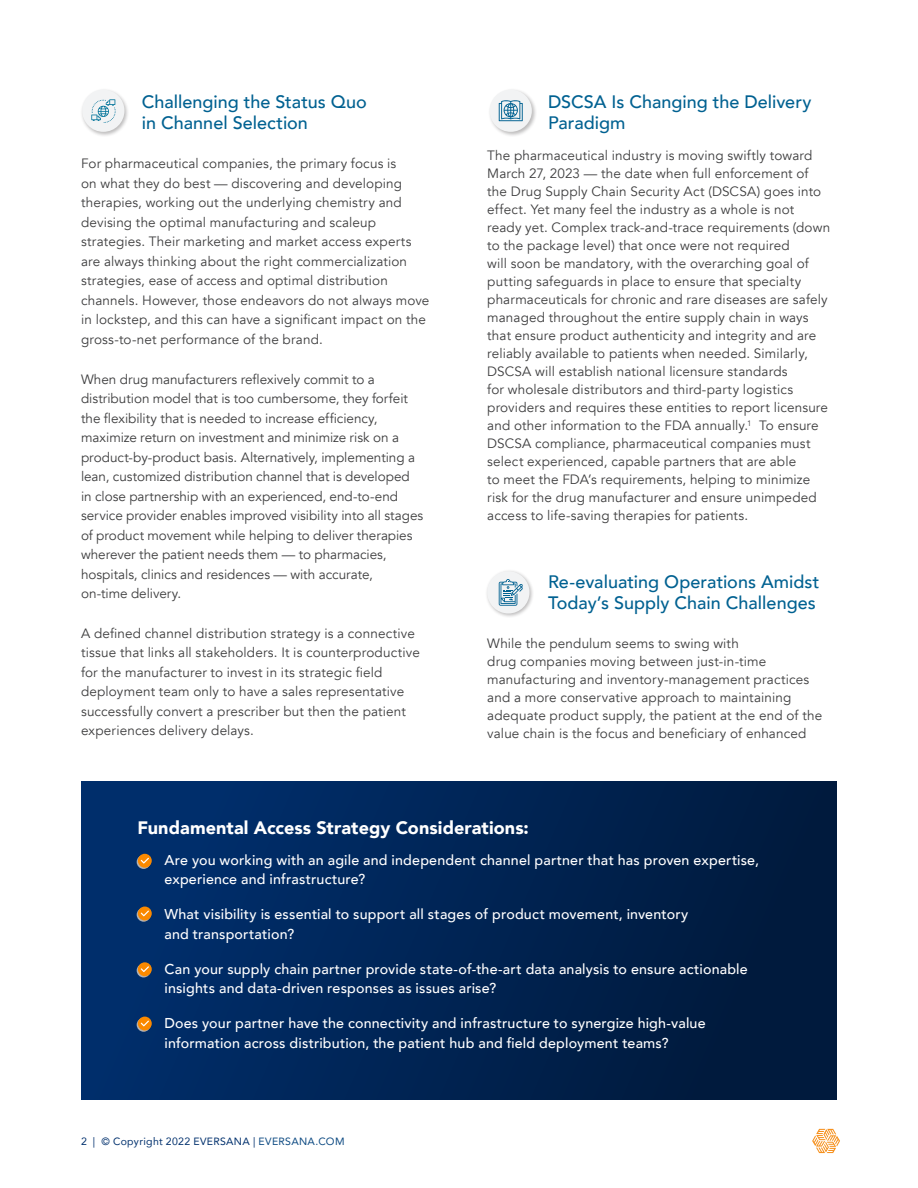
<style>
.page{position:relative;width:918px;height:1188px;background:#fff}
.page>*{position:absolute;margin:0;border:0;box-sizing:border-box;transform-origin:0 0}
.Copy{font:500 18px/21px "Avenir";color:#006191}
.Copy-2{font:900 18px "Avenir";letter-spacing:.005em;color:#fff}
.Copy-3{font:500 14.25px/19.5px "Avenir";letter-spacing:.01em;color:#fff}
.Copy-4{font:13.5px/19.5px "Avenir";letter-spacing:.01em;color:#3e3e3f}
.t1{font:10.5px "Avenir";letter-spacing:.03em;color:#00306d}
.s1{color:#0d4a82}
</style>
<div class="page">
<svg style="left:812px;top:1129px;width:28px;height:24px"></svg>
<div style="left:81px;top:781px;width:756px;height:318px;background:linear-gradient(to right,#00306f,#001939)"></div>
<svg style="left:137px;top:855px;width:14px;height:14px"></svg>
<div style="left:138px;top:854px;width:14px;height:14px;background:#fa8900;border-radius:50%"></div>
<svg style="left:141px;top:858px;width:8px;height:6px"></svg>
<svg style="left:137px;top:908px;width:14px;height:14px"></svg>
<div style="left:138px;top:907px;width:14px;height:13px;background:#fa8900;border-radius:50%"></div>
<svg style="left:141px;top:911px;width:8px;height:5px"></svg>
<svg style="left:137px;top:964px;width:14px;height:13px"></svg>
<div style="left:138px;top:962px;width:14px;height:14px;background:#fa8900;border-radius:50%"></div>
<svg style="left:141px;top:966px;width:8px;height:6px"></svg>
<svg style="left:137px;top:1018px;width:14px;height:14px"></svg>
<div style="left:138px;top:1017px;width:14px;height:13px;background:#fa8900;border-radius:50%"></div>
<svg style="left:141px;top:1021px;width:8px;height:5px"></svg>
<div style="left:488px;top:88px;width:49px;height:49px;background:#231f20;opacity:.3"></div>
<div style="left:490px;top:90px;width:42px;height:42px;background:#f2f3f4;border-radius:50%"></div>
<svg style="left:499px;top:100px;width:24px;height:21px"></svg>
<div style="left:485px;top:569px;width:50px;height:50px;background:#231f20;opacity:.3"></div>
<div style="left:487px;top:571px;width:43px;height:43px;background:#f2f3f4;border-radius:50%"></div>
<svg style="left:499px;top:579px;width:24px;height:27px"></svg>
<div style="left:80px;top:88px;width:49px;height:49px;background:#231f20;opacity:.3"></div>
<div style="left:82px;top:90px;width:42px;height:42px;background:#f2f3f4;border-radius:50%"></div>
<svg style="left:91px;top:99px;width:25px;height:24px"></svg>
<p class="Copy" style="left:142px;top:90px;width:226px">Challenging the Status Quo in Channel Selection</p>
<p class="Copy-4" style="left:81px;top:154px;width:350px">For pharmaceutical companies, the primary focus is<br>on what they do best — discovering and developing therapies, working out the underlying chemistry and devising the optimal manufacturing and scaleup strategies. Their marketing and market access experts are always thinking about the right commercialization strategies, ease of access and optimal distribution channels. However, those endeavors do not always move in lockstep, and this can have a significant impact on the gross-to-net performance of the brand.</p>
<p class="Copy-4" style="left:81px;top:369px;width:344px">When drug manufacturers reflexively commit to a distribution model that is too cumbersome, they forfeit the flexibility that is needed to increase efficiency, maximize return on investment and minimize risk on a product-by-product basis. Alternatively, implementing a lean, customized distribution channel that is developed in close partnership with an experienced, end-to-end service provider enables improved visibility into all stages of product movement while helping to deliver therapies wherever the patient needs them — to pharmacies, hospitals, clinics and residences — with accurate,<br>on-time delivery.</p>
<p class="Copy-4" style="left:81px;top:624px;width:340px">A defined channel distribution strategy is a connective tissue that links all stakeholders. It is counterproductive for the manufacturer to invest in its strategic field deployment team only to have a sales representative successfully convert a prescriber but then the patient experiences delivery delays.</p>
<p class="Copy" style="left:548px;top:90px;width:265px">DSCSA Is Changing the Delivery<br>Paradigm</p>
<p class="Copy-4" style="left:487px;top:147px;width:344px;line-height:18px">The pharmaceutical industry is moving swiftly toward March 27, 2023 — the date when full enforcement of the Drug Supply Chain Security Act (DSCSA) goes into effect. Yet many feel the industry as a whole is not ready yet. Complex track-and-trace requirements (down to the package level) that once were not required<br>will soon be mandatory, with the overarching goal of putting safeguards in place to ensure that specialty pharmaceuticals for chronic and rare diseases are safely managed throughout the entire supply chain in ways that ensure product authenticity and integrity and are reliably available to patients when needed. Similarly, DSCSA will establish national licensure standards<br>for wholesale distributors and third-party logistics providers and requires these entities to report licensure and other information to the FDA annually.<sup>1</sup> To ensure DSCSA compliance, pharmaceutical companies must select experienced, capable partners that are able<br>to meet the FDA’s requirements, helping to minimize risk for the drug manufacturer and ensure unimpeded access to life-saving therapies for patients.</p>
<p class="Copy" style="left:548px;top:571px;width:273px">Re-evaluating Operations Amidst<br>Today’s Supply Chain Challenges</p>
<p class="Copy-4" style="left:487px;top:634px;width:336px;line-height:18px">While the pendulum seems to swing with<br>drug companies moving between just-in-time manufacturing and inventory-management practices and a more conservative approach to maintaining adequate product supply, the patient at the end of the value chain is the focus and beneficiary of enhanced</p>
<p class="Copy-2" style="left:137px;top:813px;width:393px">Fundamental Access Strategy Considerations:</p>
<p class="Copy-3" style="left:164px;top:849px;width:596px">Are you working with an agile and independent channel partner that has proven expertise, experience and infrastructure?</p>
<p class="Copy-3" style="left:164px;top:904px;width:525px">What visibility is essential to support all stages of product movement, inventory and transportation?</p>
<p class="Copy-3" style="left:164px;top:958px;width:585px">Can your supply chain partner provide state-of-the-art data analysis to ensure actionable insights and data-driven responses as issues arise?</p>
<p class="Copy-3" style="left:164px;top:1013px;width:543px">Does your partner have the connectivity and infrastructure to synergize high-value information across distribution, the patient hub and field deployment teams?</p>
<p class="t1" style="left:81px;top:1133px;width:265px">2 | © Copyright 2022 EVERSANA | <span class="s1">EVERSANA.COM</span></p>
</div>
